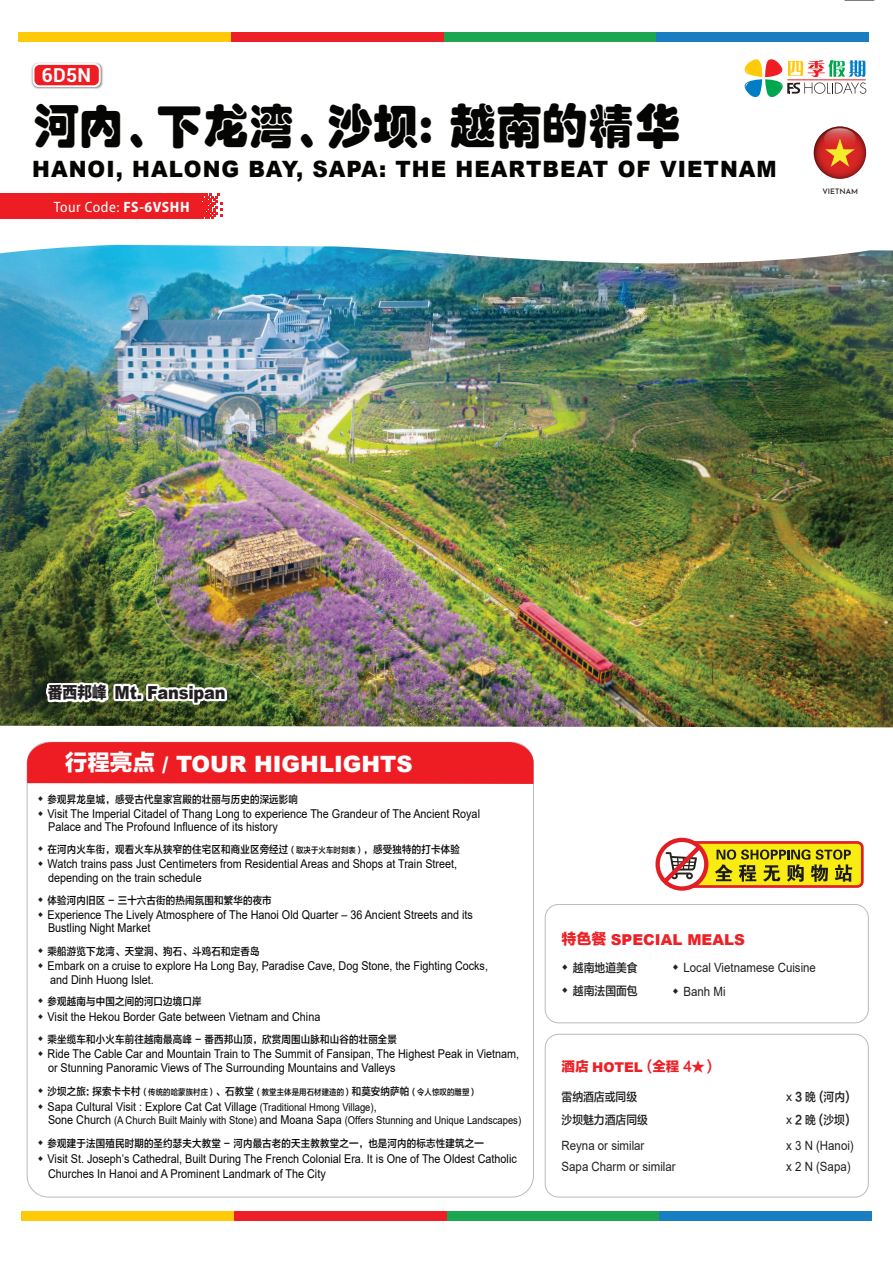
<style>
.page{position:relative;width:893px;height:1263px;background:#fff}
.page>*{position:absolute;margin:0;border:0;box-sizing:border-box;transform-origin:0 0}
.t1{font:48px "GJJHPJW GB1 0";letter-spacing:.01em;color:#050504;scale:.95 1}
.t2{font:900 22.5px "Arial";letter-spacing:.05em;color:#050504;scale:.95 1}
.t3{font:900 22.5px "Arial";color:#fff}
.t4{font:700 19.2px "Roboto";color:#fff}
.t5{font:900 18px "Arial";letter-spacing:-.01em;color:#231f20;scale:.9 1}
.t6{font:semi-condensed 15px "Myriad Pro";letter-spacing:.035em;color:#fff}
.t7{font:900 15px "Arial";color:#ed2026}
.t8{font:900 13.5px "Arial";color:#ed2026}
.t9{font:12.75px/23.2px "Arial";color:#211e1e;scale:.9 1}
.t10{font:12.15px/13.5px "Arial";color:#050504;scale:.89 1}
.t11{font:12px/22.5px "FZLTZHK GBK1 0";color:#211e1e;scale:.9 1}
.t12{font:10.8px "Arial";color:#050504;scale:.88 1}
.t13{font:10.5px "FZLTZHK GBK1 0";letter-spacing:.02em;color:#050504;scale:.9 1}
.t14{font:8.4px "FZLTZHK GBK1 0";letter-spacing:.02em;color:#050504;scale:.88 1}
.t15{font:500 7.5px "Josefin Sans";color:#211e1e}
.s1{font-weight:700}
.s2{font-family:"FZLTTHK GBK1 0";font-weight:400;font-size:16.5px}
.s3{font-family:"FZLTTHK GBK1 0";font-weight:400}
.s4{font-size:8.4px}
.s5{font-size:10.5px}
.s6{font-size:10.8px}
.s7{font-size:12.15px}
.s8{font-family:"FZLTZHK GBK1 0";font-weight:400}
.s9{font-family:"Arial"}
</style>
<div class="page">
<svg style="left:201px;top:194px;width:21px;height:25px"></svg>
<div style="left:0;top:194px;width:201px;height:25px;background:#ee1d23"></div>
<hr style="left:844px;top:0;width:30px;height:1px;background:#000">
<div style="left:444px;top:32px;width:212px;height:9px;background:#1ca650"></div>
<div style="left:231px;top:32px;width:213px;height:9px;background:#ec2026"></div>
<div style="left:656px;top:32px;width:213px;height:9px;background:#197dc2"></div>
<div style="left:18px;top:32px;width:213px;height:9px;background:#feca0a"></div>
<div style="left:447px;top:1211px;width:212px;height:9px;background:#1ca650"></div>
<div style="left:234px;top:1211px;width:213px;height:9px;background:#ec2026"></div>
<div style="left:659px;top:1211px;width:213px;height:9px;background:#197dc2"></div>
<div style="left:21px;top:1211px;width:213px;height:9px;background:#feca0a"></div>
<img style="left:31px;top:62px;width:72px;height:27px">
<svg style="left:33px;top:63px;width:68px;height:24px"></svg>
<div style="left:34px;top:65px;width:65px;height:20px;background:#ee1d23;border-radius:5px"></div>
<svg style="left:814px;top:126px;width:52px;height:53px"></svg>
<svg style="left:824px;top:128px;width:32px;height:21px"></svg>
<svg style="left:744px;top:59px;width:122px;height:38px"></svg>
<div style="left:545px;top:1034px;width:324px;height:163px;border:1px solid #a7a9ac;border-radius:13px"></div>
<div style="left:545px;top:904px;width:324px;height:119px;border:1px solid #a7a9ac;border-radius:13px"></div>
<div style="left:681px;top:842px;width:181px;height:44px;background:#f9ec13;border-radius:5px"></div>
<div style="left:680px;top:841px;width:184px;height:47px;border:3px solid #e21e25;border-radius:5px"></div>
<svg style="left:715px;top:849px;width:137px;height:33px"></svg>
<svg style="left:655px;top:838px;width:53px;height:53px"></svg>
<img style="left:0;top:245px;width:893px;height:435px">
<img style="left:0;top:680px;width:893px;height:47px">
<svg style="left:37px;top:649px;width:192px;height:65px"></svg>
<div style="left:27px;top:742px;width:506px;height:42px;background:#ee1d23"></div>
<h3 class="t4" style="left:42px;top:62px;width:50px">6D5N</h3>
<h1 class="t1" style="left:32px;top:95px;width:683px">河内、下龙湾、沙坝: 越南的精华</h1>
<h2 class="t2" style="left:32px;top:153px;width:785px">HANOI, HALONG BAY, SAPA: THE HEARTBEAT OF VIETNAM</h2>
<p class="t6" style="left:54px;top:199px;width:137px">Tour Code: <span class="s1">FS-6VSHH</span></p>
<p class="t15" style="left:822px;top:186px;width:37px">VIETNAM</p>
<h3 class="t5" style="left:48px;top:679px;width:199px"><span class="s2">番西邦峰</span> Mt. Fansipan</h3>
<h2 class="t3" style="left:65px;top:748px;width:349px"><span class="s3">行程亮点</span> / TOUR HIGHLIGHTS</h2>
<p class="t13" style="left:48px;top:793px;width:280px">参观昇龙皇城，感受古代皇家宫殿的壮丽与历史的深远影响</p>
<p class="t10" style="left:48px;top:806px;width:487px">Visit The Imperial Citadel of Thang Long to experience The Grandeur of The Ancient Royal<br>Palace and The Profound Influence of its history</p>
<p class="t13" style="left:48px;top:844px;width:459px">在河内火车街，观看火车从狭窄的住宅区和商业区旁经过<span class="s4">（取决于火车时刻表）</span>，感受独特的打卡体验</p>
<p class="t10" style="left:48px;top:857px;width:462px">Watch trains pass Just Centimeters from Residential Areas and Shops at Train Street, depending on the train schedule</p>
<p class="t13" style="left:48px;top:895px;width:251px">体验河内旧区 - 三十六古街的热闹氛围和繁华的夜市</p>
<p class="t10" style="left:48px;top:908px;width:479px">Experience The Lively Atmosphere of The Hanoi Old Quarter – 36 Ancient Streets and its<br>Bustling Night Market</p>
<p class="t13" style="left:48px;top:945px;width:237px">乘船游览下龙湾、天堂洞、狗石、斗鸡石和定香岛</p>
<p class="t10" style="left:48px;top:959px;width:496px">Embark on a cruise to explore Ha Long Bay, Paradise Cave, Dog Stone, the Fighting Cocks, and Dinh Huong Islet.</p>
<p class="t13" style="left:48px;top:996px;width:173px">参观越南与中国之间的河口边境口岸</p>
<p class="t10" style="left:48px;top:1010px;width:308px">Visit the Hekou Border Gate between Vietnam and China</p>
<p class="t13" style="left:48px;top:1033px;width:390px">乘坐缆车和小火车前往越南最高峰 - 番西邦山顶，欣赏周围山脉和山谷的壮丽全景</p>
<p class="t10" style="left:48px;top:1047px;width:531px">Ride The Cable Car and Mountain Train to The Summit of Fansipan, The Highest Peak in Vietnam, or Stunning Panoramic Views of The Surrounding Mountains and Valleys</p>
<p class="t14" style="left:48px;top:1087px;width:489px"><span class="s5">沙坝之旅: 探索卡卡村</span>（传统的哈蒙族村庄）<span class="s5">、石教堂</span>（教堂主体是用石材建造的）<span class="s5">和莫安纳萨帕</span>（令人惊叹的雕塑）</p>
<p class="t10" style="left:48px;top:1099px;width:371px">Sapa Cultural Visit : Explore Cat Cat Village <span class="s6">(Traditional Hmong Village)</span>,</p>
<p class="t12" style="left:48px;top:1113px;width:539px"><span class="s7">Sone Church</span> (A Church Built Mainly with Stone) <span class="s7">and Moana Sapa</span> (Offers Stunning and Unique Landscapes)</p>
<p class="t13" style="left:48px;top:1138px;width:486px">参观建于法国殖民时期的圣约瑟夫大教堂 - 河内最古老的天主教教堂之一，也是河内的标志性建筑之一</p>
<p class="t10" style="left:48px;top:1151px;width:529px;line-height:15px">Visit St. Joseph’s Cathedral, Built During The French Colonial Era. It is One of The Oldest Catholic<br>Churches In Hanoi and A Prominent Landmark of The City</p>
<p class="t7" style="left:562px;top:929px;width:185px"><span class="s3">特色餐</span> SPECIAL MEALS</p>
<p class="t11" style="left:573px;top:957px;width:73px">越南地道美食越南法国面包</p>
<p class="t9" style="left:683px;top:956px;width:149px">Local Vietnamese Cuisine<br>Banh Mi</p>
<p class="t8" style="left:562px;top:1057px;width:152px"><span class="s3">酒店</span> HOTEL <span class="s8">(</span><span class="s3">全程</span> <span class="s8">4 )</span></p>
<p class="t11" style="left:562px;top:1086px;width:85px">雷纳酒店或同级</p>
<p class="t11" style="left:786px;top:1086px;width:72px"><span class="s9">x</span> 3 晚 (河内)</p>
<p class="t11" style="left:562px;top:1109px;width:98px">沙坝魅力酒店同级</p>
<p class="t11" style="left:786px;top:1109px;width:72px"><span class="s9">x</span> 2 晚 (沙坝)</p>
<p class="t9" style="left:562px;top:1134px;width:94px">Reyna or similar</p>
<p class="t9" style="left:786px;top:1134px;width:77px">x 3 N (Hanoi)</p>
<p class="t9" style="left:562px;top:1155px;width:128px">Sapa Charm or similar</p>
<p class="t9" style="left:786px;top:1155px;width:73px">x 2 N (Sapa)</p>
</div>
